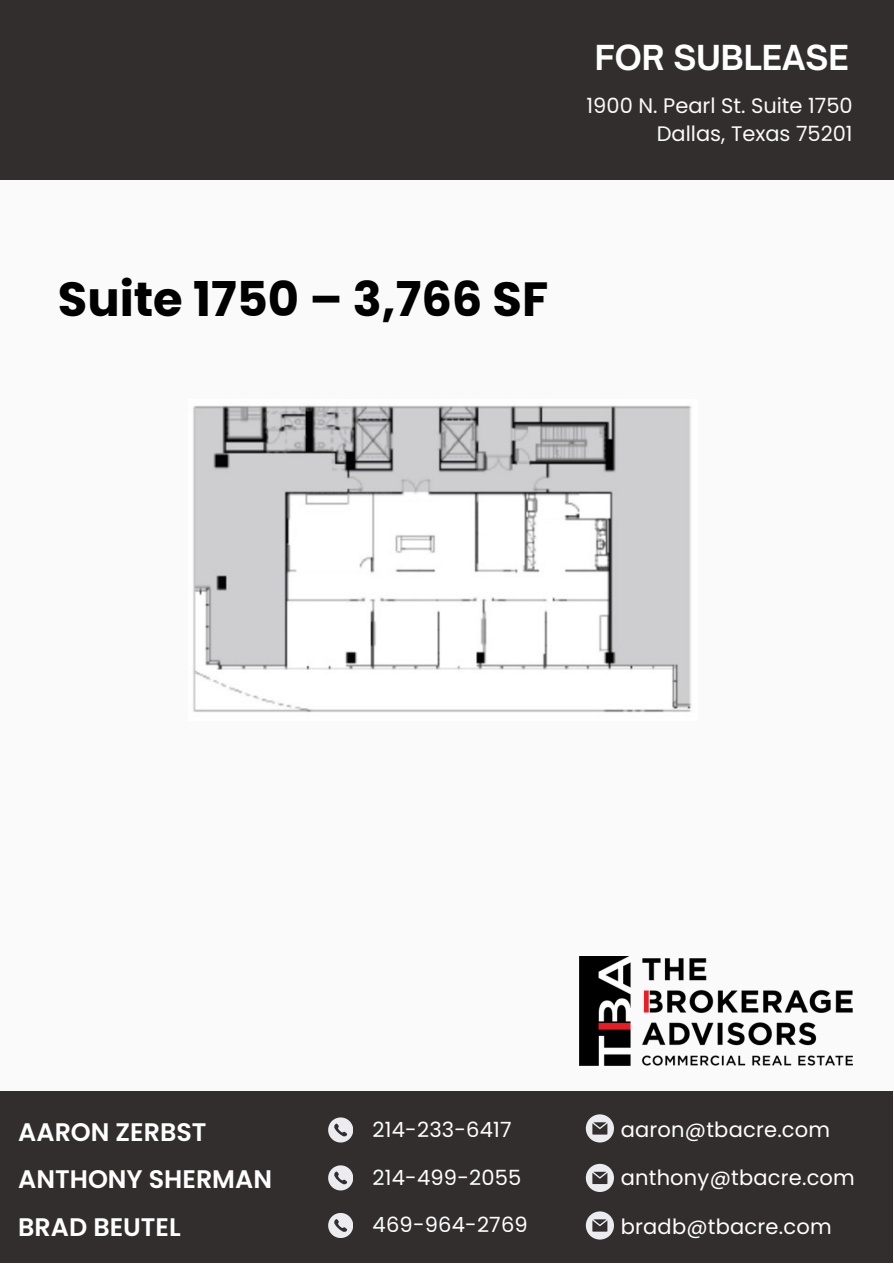
<style>
.page{position:relative;width:894px;height:1264px;background:#fff}
.page>*{position:absolute;margin:0;border:0;box-sizing:border-box;transform-origin:0 0}
.t1{font:700 48px "Poppins";color:#000}
.t2{font:700 33px "Open Sauce One";color:#fff}
.t3{font:600 25.35px "Poppins";color:#fff}
.t4{font:21px "Poppins";letter-spacing:.01em;color:#fff}
.t5{font:21px "Poppins";color:#fafafa}
</style>
<div class="page">
<div style="left:0;top:0;width:892px;height:1262px;background:#fafafa"></div>
<div style="left:0;top:0;width:892px;height:179px;background:#322e2e"></div>
<div style="left:0;top:1091px;width:892px;height:171px;background:#322e2e"></div>
<img style="left:193px;top:405px;width:499px;height:307px">
<img style="left:579px;top:956px;width:273px;height:109px">
<svg style="left:585px;top:1114px;width:28px;height:28px"></svg>
<svg style="left:328px;top:1117px;width:25px;height:25px"></svg>
<svg style="left:585px;top:1163px;width:28px;height:28px"></svg>
<svg style="left:328px;top:1165px;width:25px;height:25px"></svg>
<svg style="left:328px;top:1213px;width:25px;height:24px"></svg>
<svg style="left:585px;top:1211px;width:28px;height:28px"></svg>
<p class="t2" style="left:594px;top:37px;width:255px">FOR SUBLEASE</p>
<h2 class="t5" style="left:586px;top:90px;width:267px">1900 N. Pearl St. Suite 1750</h2>
<p class="t5" style="left:656px;top:119px;width:197px">Dallas, Texas 75201</p>
<h1 class="t1" style="left:58px;top:265px;width:492px">Suite 1750 – 3,766 SF</h1>
<p class="t3" style="left:18px;top:1114px;width:190px">AARON ZERBST</p>
<h3 class="t3" style="left:18px;top:1161px;width:255px">ANTHONY SHERMAN</h3>
<h3 class="t3" style="left:18px;top:1208px;width:164px">BRAD BEUTEL</h3>
<p class="t4" style="left:372px;top:1114px;width:140px">214-233-6417</p>
<h3 class="t4" style="left:620px;top:1115px;width:211px">aaron@tbacre.com</h3>
<p class="t4" style="left:372px;top:1162px;width:150px">214-499-2055</p>
<p class="t4" style="left:620px;top:1162px;width:236px">anthony@tbacre.com</p>
<p class="t4" style="left:372px;top:1210px;width:157px">469-964-2769</p>
<p class="t4" style="left:620px;top:1211px;width:212px">bradb@tbacre.com</p>
</div>
